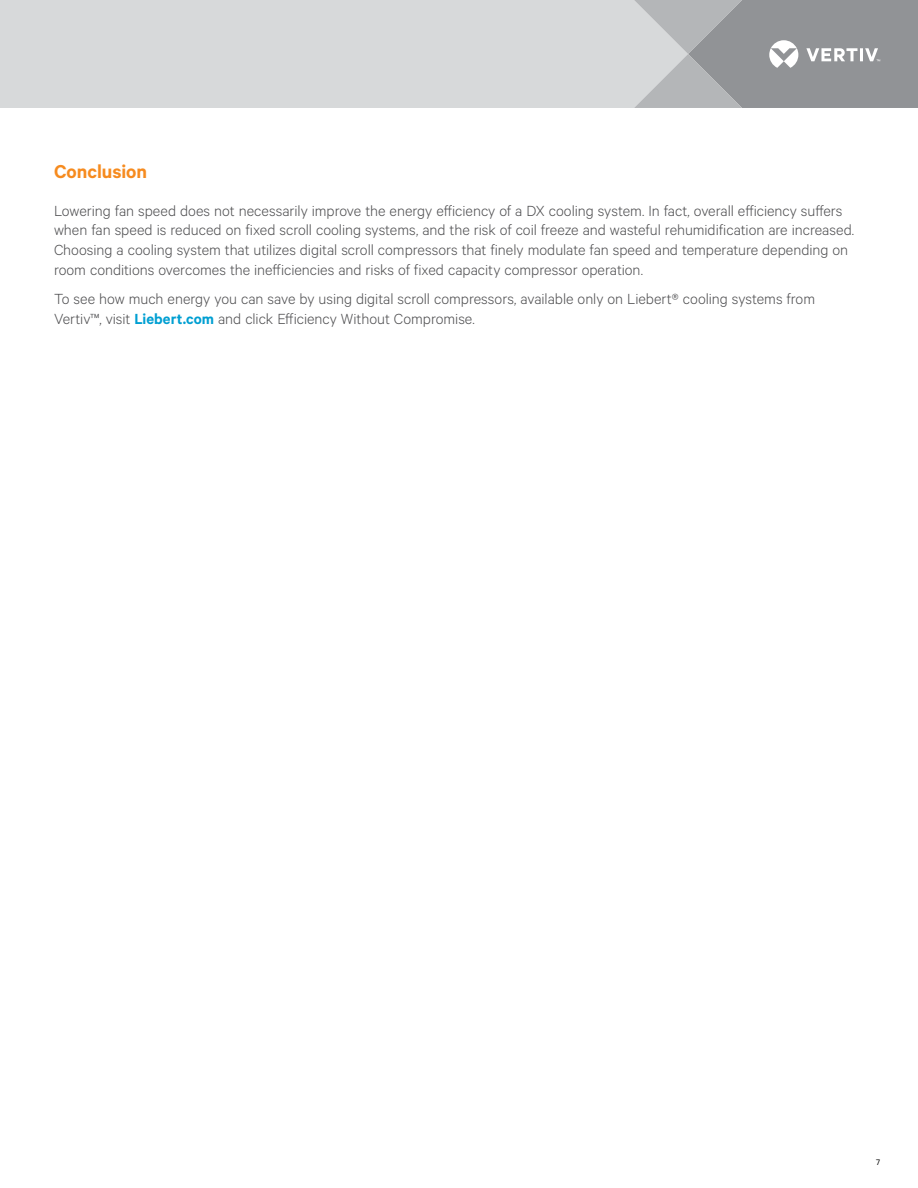
<style>
.page{position:relative;width:918px;height:1188px;background:#fff}
.page>*{position:absolute;margin:0;border:0;box-sizing:border-box;transform-origin:0 0}
.t1{font:600 21px "Calibre";color:#f68b1f}
.t2{font:300 16.5px/19.8px "Calibre";color:#4d4d4f}
.t3{font:9px "Calibre";color:#000}
.s1{font-weight:600;color:#009fd2}
</style>
<div class="page">
<div style="left:0;top:0;width:634px;height:108px;background:#d7d9da"></div>
<svg style="left:634px;top:0;width:284px;height:108px;background:#a1a3a6"></svg>
<p class="t1" style="left:54px;top:159px;width:95px">Conclusion</p>
<p class="t2" style="left:54px;top:200px;width:802px">Lowering fan speed does not necessarily improve the energy efficiency of a DX cooling system. In fact, overall efficiency suffers when fan speed is reduced on fixed scroll cooling systems, and the risk of coil freeze and wasteful rehumidification are increased.<br>Choosing a cooling system that utilizes digital scroll compressors that finely modulate fan speed and temperature depending on room conditions overcomes the inefficiencies and risks of fixed capacity compressor operation.</p>
<p class="t2" style="left:54px;top:288px;width:763px">To see how much energy you can save by using digital scroll compressors, available only on Liebert® cooling systems from<br>Vertiv™, visit <span class="s1">Liebert.com</span> and click Efficiency Without Compromise.</p>
<p class="t3" style="left:876px;top:1157px;width:5px">7</p>
</div>
